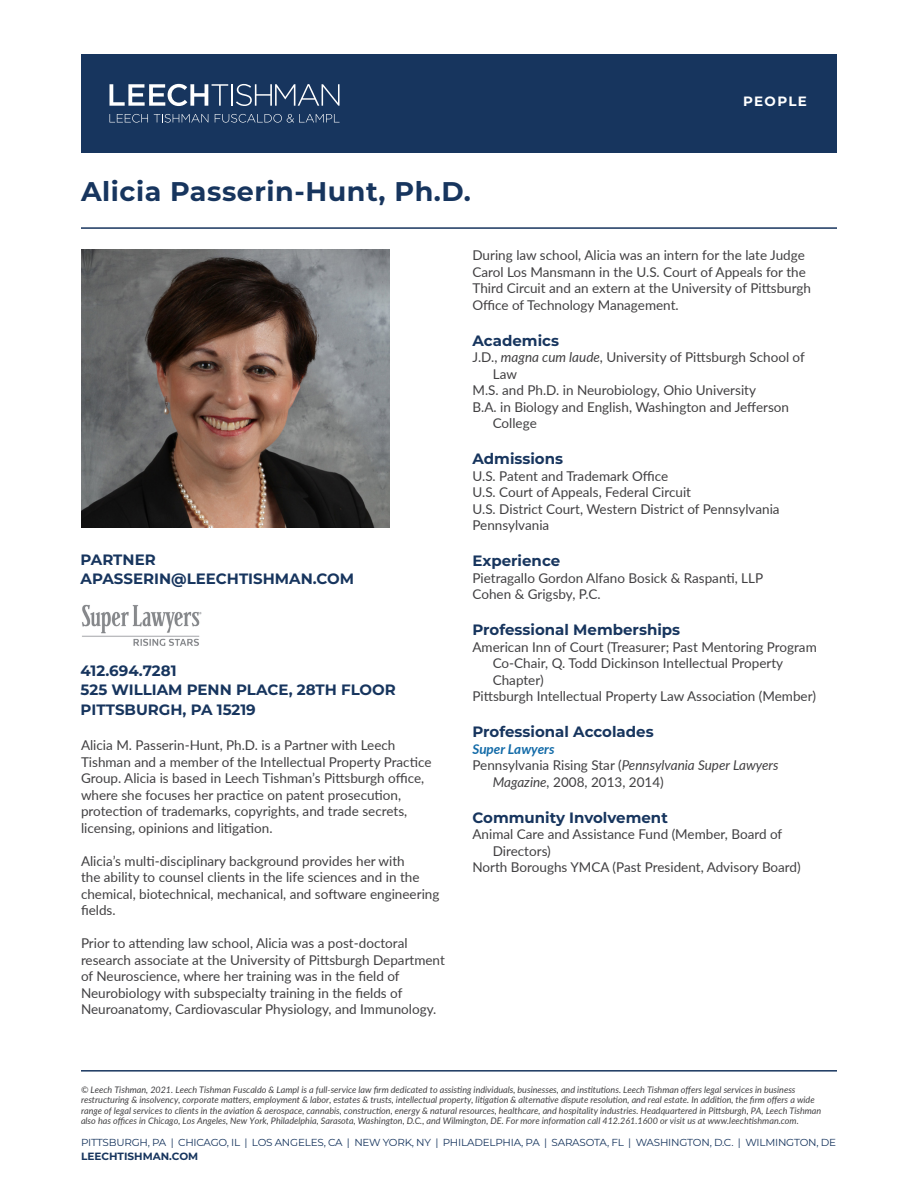
<style>
.page{position:relative;width:918px;height:1188px;background:#fff}
.page>*{position:absolute;margin:0;border:0;box-sizing:border-box;transform-origin:0 0}
.t1{font:700 27px "Montserrat";letter-spacing:.02em;color:#17355e}
.Lead_Paragraph{font:700 15px "Montserrat";color:#17355e}
.t2{font:13.5px/16.5px "Lato";color:#414042}
.t3{font:italic 700 13.5px "Lato";color:#136ba8}
.t4{font:700 13.5px "Montserrat";letter-spacing:.1em;color:#fff}
.t5{font:700 10.5px "Montserrat";color:#17355e}
.t6{font:10.2px "Montserrat";letter-spacing:-.02em;color:#17355e}
.t7{font:italic 9px/10.5px "Lato";color:#414042}
.s1{font-style:italic}
</style>
<div class="page">
<img style="left:81px;top:249px;width:308px;height:279px">
<hr style="left:81px;top:227px;width:756px;height:2px;background:#17355e">
<img style="left:82px;top:604px;width:120px;height:42px">
<hr style="left:81px;top:1070px;width:756px;height:2px;background:#17355e">
<div style="left:81px;top:54px;width:756px;height:99px;background:#17355e"></div>
<svg style="left:110px;top:84px;width:118px;height:22px"></svg>
<hr style="left:231px;top:84px;width:2px;height:22px;background:#fff">
<svg style="left:236px;top:84px;width:104px;height:22px"></svg>
<svg style="left:110px;top:114px;width:38px;height:9px"></svg>
<svg style="left:154px;top:114px;width:54px;height:9px"></svg>
<svg style="left:215px;top:114px;width:125px;height:9px"></svg>
<p class="t1" style="left:81px;top:172px;width:391px">Alicia Passerin-Hunt, Ph.D.</p>
<p class="t4" style="left:743px;top:91px;width:65px">PEOPLE</p>
<p class="Lead_Paragraph" style="left:81px;top:548px;width:77px">PARTNER</p>
<p class="Lead_Paragraph" style="left:81px;top:568px;width:275px">APASSERIN@LEECHTISHMAN.COM</p>
<p class="Lead_Paragraph" style="left:81px;top:660px;width:97px">412.694.7281</p>
<p class="Lead_Paragraph" style="left:81px;top:679px;width:317px">525 WILLIAM PENN PLACE, 28TH FLOOR</p>
<p class="Lead_Paragraph" style="left:81px;top:699px;width:177px">PITTSBURGH, PA 15219</p>
<p class="t2" style="left:81px;top:736px;width:352px">Alicia M. Passerin-Hunt, Ph.D. is a Partner with Leech Tishman and a member of the Intellectual Property Practice Group. Alicia is based in Leech Tishman’s Pittsburgh office, where she focuses her practice on patent prosecution, protection of trademarks, copyrights, and trade secrets, licensing, opinions and litigation.</p>
<p class="t2" style="left:81px;top:852px;width:360px">Alicia’s multi-disciplinary background provides her with<br>the ability to counsel clients in the life sciences and in the chemical, biotechnical, mechanical, and software engineering fields.</p>
<p class="t2" style="left:81px;top:934px;width:365px">Prior to attending law school, Alicia was a post-doctoral research associate at the University of Pittsburgh Department of Neuroscience, where her training was in the field of Neurobiology with subspecialty training in the fields of Neuroanatomy, Cardiovascular Physiology, and Immunology.</p>
<p class="t2" style="left:472px;top:246px;width:340px">During law school, Alicia was an intern for the late Judge Carol Los Mansmann in the U.S. Court of Appeals for the Third Circuit and an extern at the University of Pittsburgh Office of Technology Management.</p>
<p class="Lead_Paragraph" style="left:472px;top:329px;width:88px">Academics</p>
<p class="t2" style="left:493px;top:348px;width:314px;text-indent:-20px">J.D., <span class="s1">magna cum laude</span>, University of Pittsburgh School of<br>Law</p>
<p class="t2" style="left:472px;top:381px;width:285px">M.S. and Ph.D. in Neurobiology, Ohio University</p>
<p class="t2" style="left:493px;top:398px;width:298px;text-indent:-20px">B.A. in Biology and English, Washington and Jefferson<br>College</p>
<p class="Lead_Paragraph" style="left:472px;top:448px;width:92px">Admissions</p>
<p class="t2" style="left:472px;top:467px;width:197px">U.S. Patent and Trademark Office</p>
<p class="t2" style="left:472px;top:483px;width:220px">U.S. Court of Appeals, Federal Circuit</p>
<p class="t2" style="left:472px;top:500px;width:309px">U.S. District Court, Western District of Pennsylvania</p>
<p class="t2" style="left:472px;top:516px;width:78px">Pennsylvania</p>
<p class="Lead_Paragraph" style="left:472px;top:550px;width:89px">Experience</p>
<p class="t2" style="left:472px;top:569px;width:292px">Pietragallo Gordon Alfano Bosick &amp; Raspanti, LLP</p>
<p class="t2" style="left:472px;top:585px;width:130px">Cohen &amp; Grigsby, P.C.</p>
<p class="Lead_Paragraph" style="left:472px;top:619px;width:209px">Professional Memberships</p>
<p class="t2" style="left:493px;top:638px;width:326px;text-indent:-20px">American Inn of Court (Treasurer; Past Mentoring Program<br>Co-Chair, Q. Todd Dickinson Intellectual Property<br>Chapter)</p>
<p class="t2" style="left:472px;top:687px;width:345px">Pittsburgh Intellectual Property Law Association (Member)</p>
<p class="Lead_Paragraph" style="left:472px;top:721px;width:183px">Professional Accolades</p>
<p class="t3" style="left:472px;top:739px;width:84px">Super Lawyers</p>
<p class="t2" style="left:493px;top:756px;width:287px;text-indent:-20px">Pennsylvania Rising Star (<span class="s1">Pennsylvania Super Lawyers<br>Magazine,</span> 2008, 2013, 2014)</p>
<p class="Lead_Paragraph" style="left:472px;top:806px;width:197px">Community Involvement</p>
<p class="t2" style="left:493px;top:825px;width:291px;text-indent:-20px">Animal Care and Assistance Fund (Member, Board of<br>Directors)</p>
<p class="t2" style="left:472px;top:858px;width:330px">North Boroughs YMCA (Past President, Advisory Board)</p>
<p class="t7" style="left:81px;top:1084px;width:742px">© Leech Tishman, 2021. Leech Tishman Fuscaldo &amp; Lampl is a full-service law firm dedicated to assisting individuals, businesses, and institutions. Leech Tishman offers legal services in business restructuring &amp; insolvency, corporate matters, employment &amp; labor, estates &amp; trusts, intellectual property, litigation &amp; alternative dispute resolution, and real estate. In addition, the firm offers a wide range of legal services to clients in the aviation &amp; aerospace, cannabis, construction, energy &amp; natural resources, healthcare, and hospitality industries. Headquartered in Pittsburgh, PA, Leech Tishman also has offices in Chicago, Los Angeles, New York, Philadelphia, Sarasota, Washington, D.C., and Wilmington, DE. For more information call 412.261.1600 or visit us at www.leechtishman.com.</p>
<p class="t6" style="left:81px;top:1135px;width:757px">PITTSBURGH, PA | CHICAGO, IL | LOS ANGELES, CA | NEW YORK, NY | PHILADELPHIA, PA | SARASOTA, FL | WASHINGTON, D.C. | WILMINGTON, DE</p>
<p class="t5" style="left:81px;top:1148px;width:119px">LEECHTISHMAN.COM</p>
</div>
